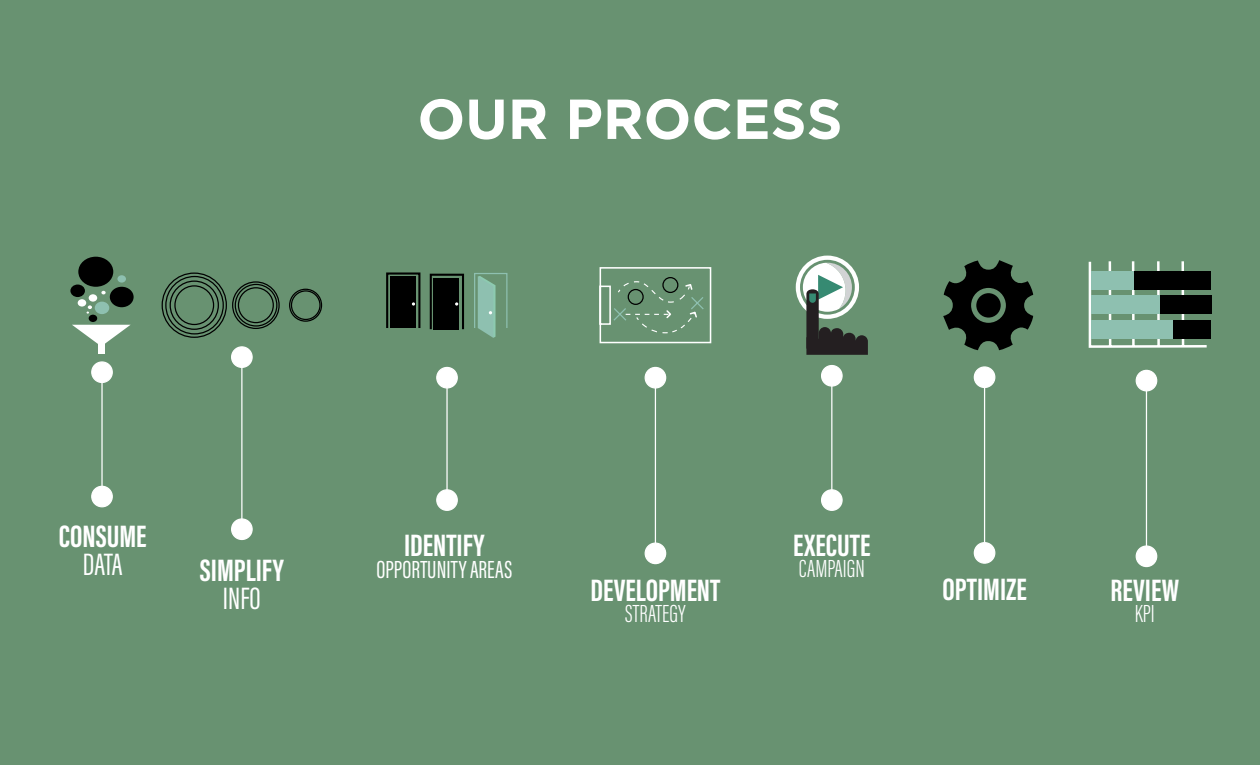
<style>
.page{position:relative;width:1260px;height:765px;background:#689271}
.page>*{position:absolute;margin:0;border:0;box-sizing:border-box;transform-origin:0 0}
.t1{font:700 56.25px "Gotham";color:#fff}
.t2{font:700 31.88px "Acumin Pro Extra Cond";color:#fff}
.t3{font:31.88px "Acumin Pro Extra Cond";color:#fff}
.t4{font:300 25.5px "Acumin Pro Extra Cond";color:#fff}
.t5{font:25.5px "Acumin Pro Extra Cond";color:#fff}
</style>
<div class="page">
<svg style="left:943px;top:260px;width:90px;height:90px"></svg>
<div style="left:976px;top:293px;width:25px;height:25px;background:#000;border-radius:50%"></div>
<hr style="left:101px;top:372px;width:2px;height:125px;background:#fff">
<hr style="left:241px;top:357px;width:1px;height:177px;background:#fff">
<hr style="left:446px;top:376px;width:2px;height:124px;background:#fff">
<hr style="left:655px;top:376px;width:1px;height:177px;background:#fff">
<hr style="left:984px;top:375px;width:1px;height:178px;background:#fff">
<hr style="left:1146px;top:379px;width:1px;height:177px;background:#fff">
<hr style="left:831px;top:376px;width:1px;height:124px;background:#fff">
<div style="left:92px;top:486px;width:20px;height:21px;background:#fff;border-radius:50%"></div>
<div style="left:91px;top:486px;width:22px;height:21px;border:1px solid #fff;border-radius:50%"></div>
<div style="left:232px;top:519px;width:20px;height:20px;background:#fff;border-radius:50%"></div>
<div style="left:231px;top:518px;width:22px;height:22px;border:1px solid #fff;border-radius:50%"></div>
<div style="left:92px;top:362px;width:20px;height:20px;background:#fff;border-radius:50%"></div>
<div style="left:91px;top:361px;width:22px;height:22px;border:1px solid #fff;border-radius:50%"></div>
<div style="left:232px;top:347px;width:20px;height:20px;background:#fff;border-radius:50%"></div>
<div style="left:231px;top:346px;width:22px;height:22px;border:1px solid #fff;border-radius:50%"></div>
<div style="left:437px;top:367px;width:20px;height:21px;background:#fff;border-radius:50%"></div>
<div style="left:436px;top:367px;width:22px;height:22px;border:1px solid #fff;border-radius:50%"></div>
<div style="left:645px;top:367px;width:21px;height:21px;background:#fff;border-radius:50%"></div>
<div style="left:645px;top:367px;width:21px;height:22px;border:1px solid #fff;border-radius:50%"></div>
<div style="left:974px;top:367px;width:21px;height:20px;background:#fff;border-radius:50%"></div>
<div style="left:974px;top:366px;width:21px;height:22px;border:1px solid #fff;border-radius:50%"></div>
<div style="left:1136px;top:370px;width:21px;height:21px;background:#fff;border-radius:50%"></div>
<div style="left:1136px;top:370px;width:21px;height:21px;border:1px solid #fff;border-radius:50%"></div>
<div style="left:822px;top:366px;width:20px;height:20px;background:#fff;border-radius:50%"></div>
<div style="left:821px;top:365px;width:22px;height:22px;border:1px solid #fff;border-radius:50%"></div>
<div style="left:645px;top:543px;width:21px;height:21px;background:#fff;border-radius:50%"></div>
<div style="left:645px;top:543px;width:21px;height:21px;border:1px solid #fff;border-radius:50%"></div>
<div style="left:974px;top:543px;width:21px;height:20px;background:#fff;border-radius:50%"></div>
<div style="left:974px;top:542px;width:21px;height:22px;border:1px solid #fff;border-radius:50%"></div>
<div style="left:1136px;top:546px;width:21px;height:21px;background:#fff;border-radius:50%"></div>
<div style="left:1136px;top:545px;width:21px;height:22px;border:1px solid #fff;border-radius:50%"></div>
<div style="left:437px;top:490px;width:20px;height:20px;background:#fff;border-radius:50%"></div>
<div style="left:436px;top:489px;width:22px;height:22px;border:1px solid #fff;border-radius:50%"></div>
<div style="left:822px;top:490px;width:20px;height:20px;background:#fff;border-radius:50%"></div>
<div style="left:821px;top:489px;width:22px;height:22px;border:1px solid #fff;border-radius:50%"></div>
<div style="left:78px;top:257px;width:35px;height:30px;background:#000;border-radius:50%"></div>
<div style="left:110px;top:287px;width:24px;height:20px;background:#000;border-radius:50%"></div>
<div style="left:70px;top:285px;width:15px;height:12px;background:#000;border-radius:50%"></div>
<div style="left:95px;top:302px;width:14px;height:12px;background:#8ec0b0;border-radius:50%"></div>
<div style="left:117px;top:275px;width:9px;height:8px;background:#8ec0b0;border-radius:50%"></div>
<div style="left:78px;top:299px;width:8px;height:8px;background:#fff;border-radius:50%"></div>
<div style="left:89px;top:315px;width:8px;height:7px;background:#000;border-radius:50%"></div>
<div style="left:89px;top:294px;width:8px;height:8px;background:#fff;border-radius:50%"></div>
<svg style="left:101px;top:291px;width:5px;height:3px"></svg>
<svg style="left:87px;top:305px;width:5px;height:9px"></svg>
<div style="left:98px;top:336px;width:7px;height:18px;background:#fff"></div>
<svg style="left:72px;top:325px;width:58px;height:19px"></svg>
<div style="left:162px;top:273px;width:65px;height:65px;border:1px solid #000;border-radius:50%"></div>
<div style="left:165px;top:276px;width:59px;height:59px;border:1px solid #000;border-radius:50%"></div>
<div style="left:170px;top:281px;width:49px;height:49px;border:1px solid #000;border-radius:50%"></div>
<div style="left:174px;top:285px;width:40px;height:40px;border:1px solid #000;border-radius:50%"></div>
<div style="left:232px;top:281px;width:48px;height:48px;border:1px solid #000;border-radius:50%"></div>
<div style="left:235px;top:284px;width:42px;height:43px;border:1px solid #000;border-radius:50%"></div>
<div style="left:238px;top:287px;width:36px;height:36px;border:1px solid #000;border-radius:50%"></div>
<div style="left:289px;top:289px;width:33px;height:33px;border:1px solid #000;border-radius:50%"></div>
<div style="left:291px;top:290px;width:30px;height:30px;border:1px solid #000;border-radius:50%"></div>
<div style="left:434px;top:278px;width:25px;height:51px;background:#000"></div>
<svg style="left:455px;top:302px;width:3px;height:4px"></svg>
<div style="left:390px;top:277px;width:26px;height:51px;background:#000"></div>
<div style="left:386px;top:272px;width:34px;height:57px;border:2px solid #000"></div>
<svg style="left:412px;top:302px;width:3px;height:4px"></svg>
<div style="left:474px;top:273px;width:33px;height:56px;border:1px solid #8ec0b0"></div>
<svg style="left:478px;top:276px;width:18px;height:62px"></svg>
<svg style="left:599px;top:267px;width:113px;height:77px"></svg>
<div style="left:796px;top:256px;width:63px;height:63px;border:4px solid #fff;border-radius:50%"></div>
<svg style="left:803px;top:263px;width:65px;height:92px"></svg>
<div style="left:430px;top:274px;width:34px;height:56px;border:2px solid #000"></div>
<svg style="left:1088px;top:261px;width:121px;height:87px"></svg>
<div style="left:1093px;top:271px;width:117px;height:19px;background:#000"></div>
<div style="left:1091px;top:271px;width:43px;height:19px;background:#8ec0b0"></div>
<div style="left:1095px;top:296px;width:117px;height:18px;background:#000"></div>
<div style="left:1093px;top:320px;width:118px;height:19px;background:#000"></div>
<div style="left:1092px;top:296px;width:68px;height:18px;background:#8ec0b0"></div>
<div style="left:1092px;top:320px;width:81px;height:19px;background:#8ec0b0"></div>
<h1 class="t1" style="left:417px;top:87px;width:427px">OUR PROCESS</h1>
<p class="t2" style="left:59px;top:517px;width:89px">CONSUME</p>
<p class="t3" style="left:83px;top:545px;width:41px">DATA</p>
<p class="t2" style="left:200px;top:551px;width:85px">SIMPLIFY</p>
<p class="t3" style="left:223px;top:579px;width:39px">INFO</p>
<p class="t2" style="left:404px;top:526px;width:82px">IDENTIFY</p>
<p class="t5" style="left:376px;top:554px;width:137px">OPPORTUNITY AREAS</p>
<p class="t2" style="left:591px;top:571px;width:131px">DEVELOPMENT</p>
<p class="t4" style="left:625px;top:598px;width:62px">STRATEGY</p>
<p class="t2" style="left:793px;top:525px;width:79px">EXECUTE</p>
<p class="t4" style="left:799px;top:553px;width:67px">CAMPAIGN</p>
<p class="t2" style="left:942px;top:570px;width:86px">OPTIMIZE</p>
<p class="t2" style="left:1110px;top:571px;width:70px">REVIEW</p>
<p class="t4" style="left:1135px;top:598px;width:22px">KPI</p>
</div>
